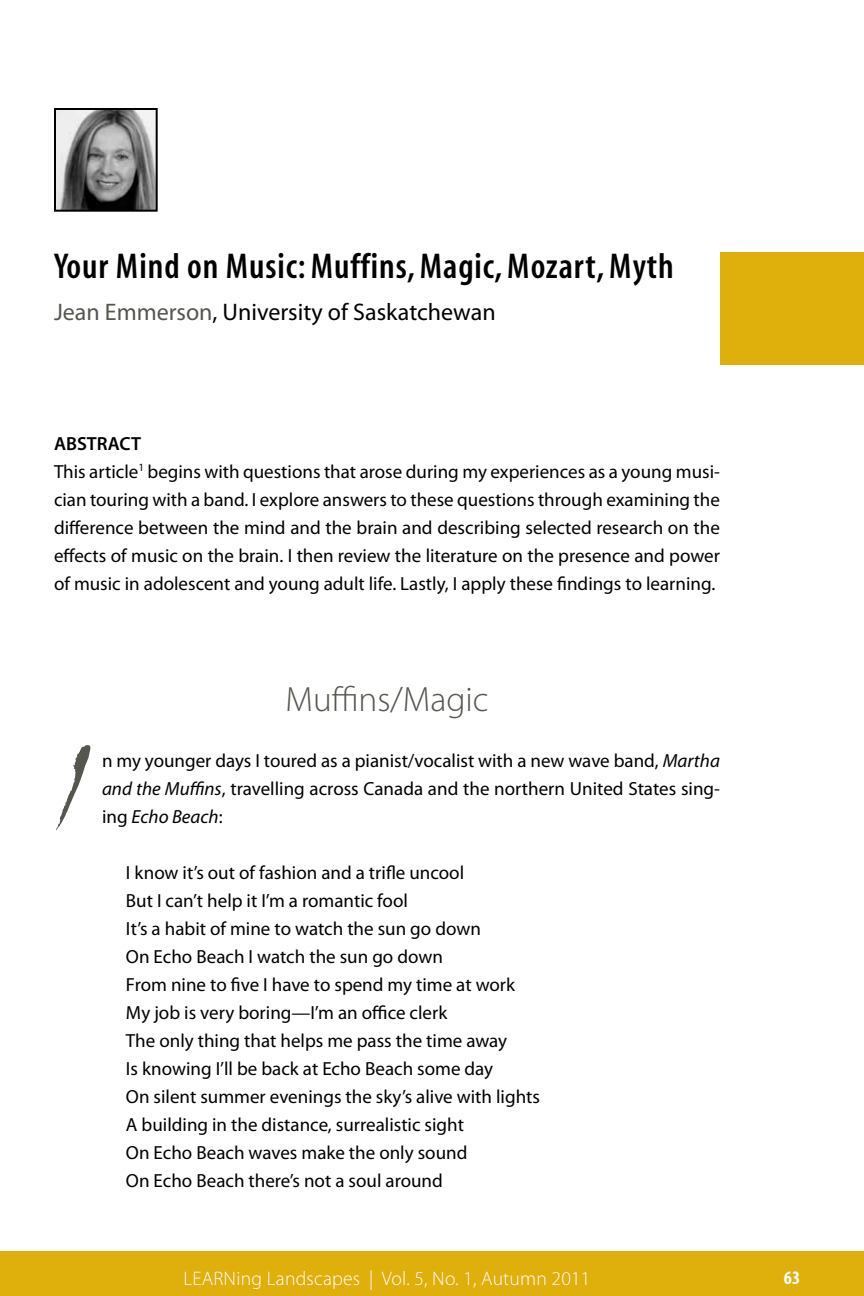
<style>
.page{position:relative;width:864px;height:1296px;background:#fff}
.page>*{position:absolute;margin:0;border:0;box-sizing:border-box;transform-origin:0 0}
.t1{font:italic 103.6px "Grimshaw Hand ITC";color:#56564f}
.t2{font:36px "Myriad MM 565 300";letter-spacing:-.095em;color:#000}
.t3{font:300 35.2px "Myriad Pro";color:#56564f}
.t4{font:24px "Myriad Pro";color:#000}
.t5{font:300 19.6px "Myriad Pro";letter-spacing:.01em;color:#fff}
.t6{font:19px/28px "Myriad Pro";color:#000}
.t7{font:700 condensed 19px "Myriad Pro";color:#fff}
.s1{color:#56564f}
.s2{font-weight:600}
.s3{font-style:italic}
</style>
<div class="page">
<div style="left:720px;top:252px;width:144px;height:112px;background:#dfaf0c"></div>
<div style="left:0;top:1251px;width:864px;height:45px;background:#dfaf0c"></div>
<img style="left:57px;top:111px;width:98px;height:98px">
<div style="left:54px;top:108px;width:104px;height:104px;border:2px solid #000"></div>
<h2 class="t2" style="left:54px;top:248px;width:626px">Your Mind on Music: Muffins, Magic, Mozart, Myth</h2>
<p class="t4" style="left:54px;top:297px;width:443px"><span class="s1">Jean Emmerson</span>, University of Saskatchewan</p>
<p class="t6" style="left:54px;top:429px;width:667px"><span class="s2">ABSTRACT<br></span>This article<sup>1</sup> begins with questions that arose during my experiences as a young musi&shy;cian touring with a band. I explore answers to these questions through examining the difference between the mind and the brain and describing selected research on the effects of music on the brain. I then review the literature on the presence and power of music in adolescent and young adult life. Lastly, I apply these findings to learning.</p>
<h3 class="t3" style="left:286px;top:680px;width:204px">Muffins/Magic</h3>
<h1 class="t1" style="left:54px;top:727px;width:32px">I</h1>
<p class="t6" style="left:102px;top:746px;width:619px;text-align:justify">n my younger days I toured as a pianist/vocalist with a new wave band, <span class="s3">Martha and the Muffins</span>, travelling across Canada and the northern United States sing&shy;ing <span class="s3">Echo Beach</span>:</p>
<p class="t6" style="left:126px;top:858px;width:415px">I know it’s out of fashion and a trifle uncool<br>But I can’t help it I’m a romantic fool<br>It’s a habit of mine to watch the sun go down<br>On Echo Beach I watch the sun go down<br>From nine to five I have to spend my time at work My job is very boring—I’m an office clerk<br>The only thing that helps me pass the time away<br>Is knowing I’ll be back at Echo Beach some day<br>On silent summer evenings the sky’s alive with lights A building in the distance, surrealistic sight<br>On Echo Beach waves make the only sound<br>On Echo Beach there’s not a soul around</p>
<p class="t5" style="left:184px;top:1267px;width:408px">LEARNing Landscapes | Vol. 5, No. 1, Autumn 2011</p>
<p class="t7" style="left:784px;top:1266px;width:18px">63</p>
</div>
